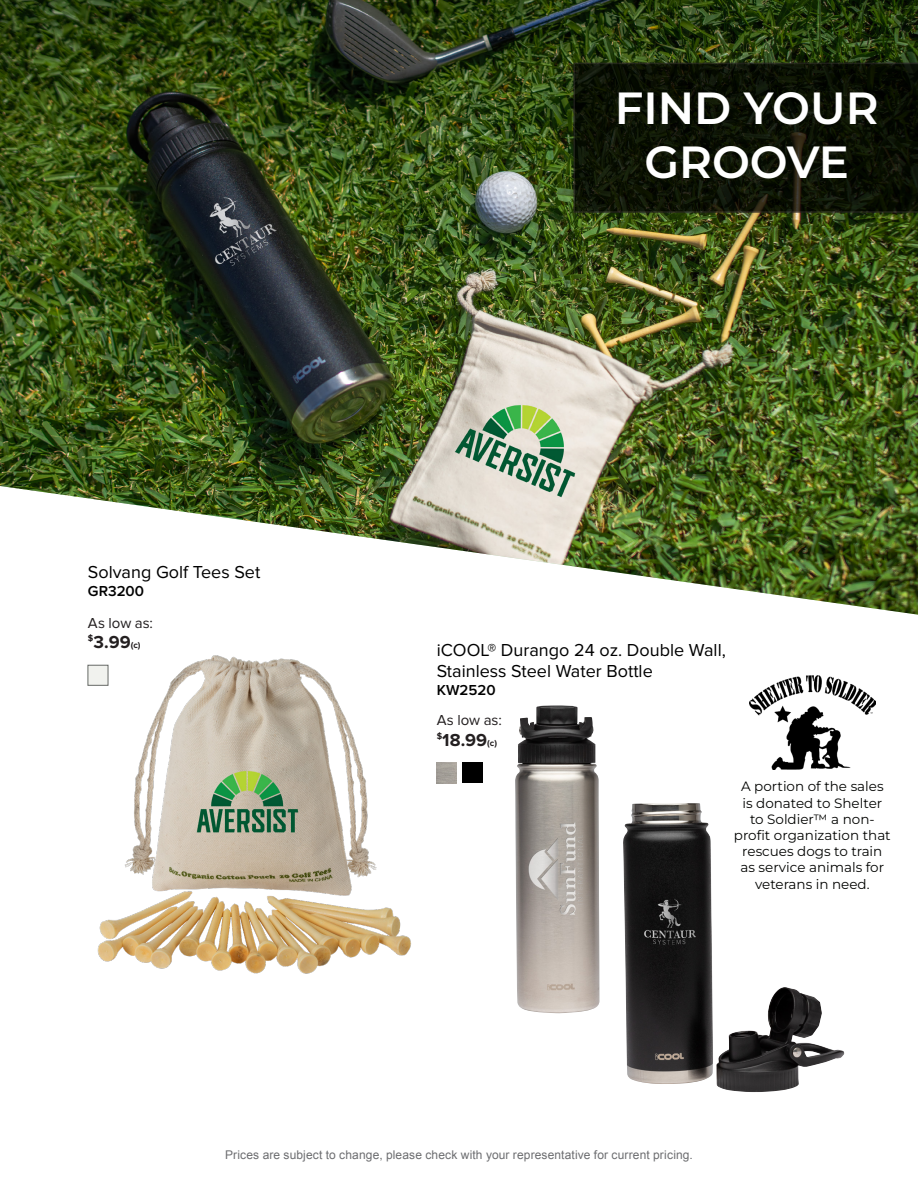
<style>
.page{position:relative;width:918px;height:1188px;background:#fff}
.page>*{position:absolute;margin:0;border:0;box-sizing:border-box;transform-origin:0 0}
.t1{font:600 45px/54px "Montserrat";color:#fff;text-align:center}
.t2{font:18px/21.6px "Proxima Nova";color:#000}
.t3{font:700 18px "Proxima Nova";color:#231f20}
.t4{font:15px "Proxima Nova";color:#231f20}
.t5{font:600 15px "Proxima Nova";color:#000}
.t6{font:13.5px/16.2px "Montserrat";color:#040503;text-align:center}
.t7{font:12px "Arial";letter-spacing:.01em;color:#6c6d70}
.t8{font:700 9px "Proxima Nova";color:#231f20}
.s1{font-size:18px}
.s2{font-size:9px}
</style>
<div class="page">
<img style="left:0;top:0;width:918px;height:615px">
<svg style="left:573px;top:63px;width:345px;height:150px;background:#0d1205"></svg>
<div style="left:88px;top:665px;width:20px;height:21px;background:#f1f2ee;border:1px solid #666966"></div>
<div style="left:463px;top:763px;width:20px;height:20px;background:#000"></div>
<img style="left:96px;top:655px;width:315px;height:319px">
<img style="left:437px;top:763px;width:20px;height:20px">
<img style="left:515px;top:705px;width:85px;height:308px">
<img style="left:623px;top:803px;width:221px;height:289px">
<img style="left:749px;top:675px;width:126px;height:94px">
<p class="t2" style="left:88px;top:562px;width:174px">Solvang Golf Tees Set</p>
<p class="t5" style="left:88px;top:583px;width:58px">GR3200</p>
<p class="t4" style="left:88px;top:614px;width:67px">As low as:</p>
<p class="t8" style="left:88px;top:640px;width:54px">$<span class="s1">3.99</span>(c)</p>
<p class="t1" style="left:615px;top:80px;width:265px">FIND YOUR<br>GROOVE</p>
<p class="t2" style="left:437px;top:639px;width:291px">iCOOL® Durango 24 oz. Double Wall,<br>Stainless Steel Water Bottle</p>
<p class="t5" style="left:437px;top:682px;width:60px">KW2520</p>
<p class="t4" style="left:437px;top:712px;width:67px">As low as:</p>
<p class="t3" style="left:437px;top:730px;width:62px"><sup>$</sup>18.99<span class="s2">(c)</span></p>
<p class="t6" style="left:734px;top:778px;width:158px">A portion of the sales<br>is donated to Shelter<br>to Soldier™ a non&shy;profit organization that rescues dogs to train as service animals for veterans in need.</p>
<p class="t7" style="left:225px;top:1147px;width:469px">Prices are subject to change, please check with your representative for current pricing.</p>
</div>
